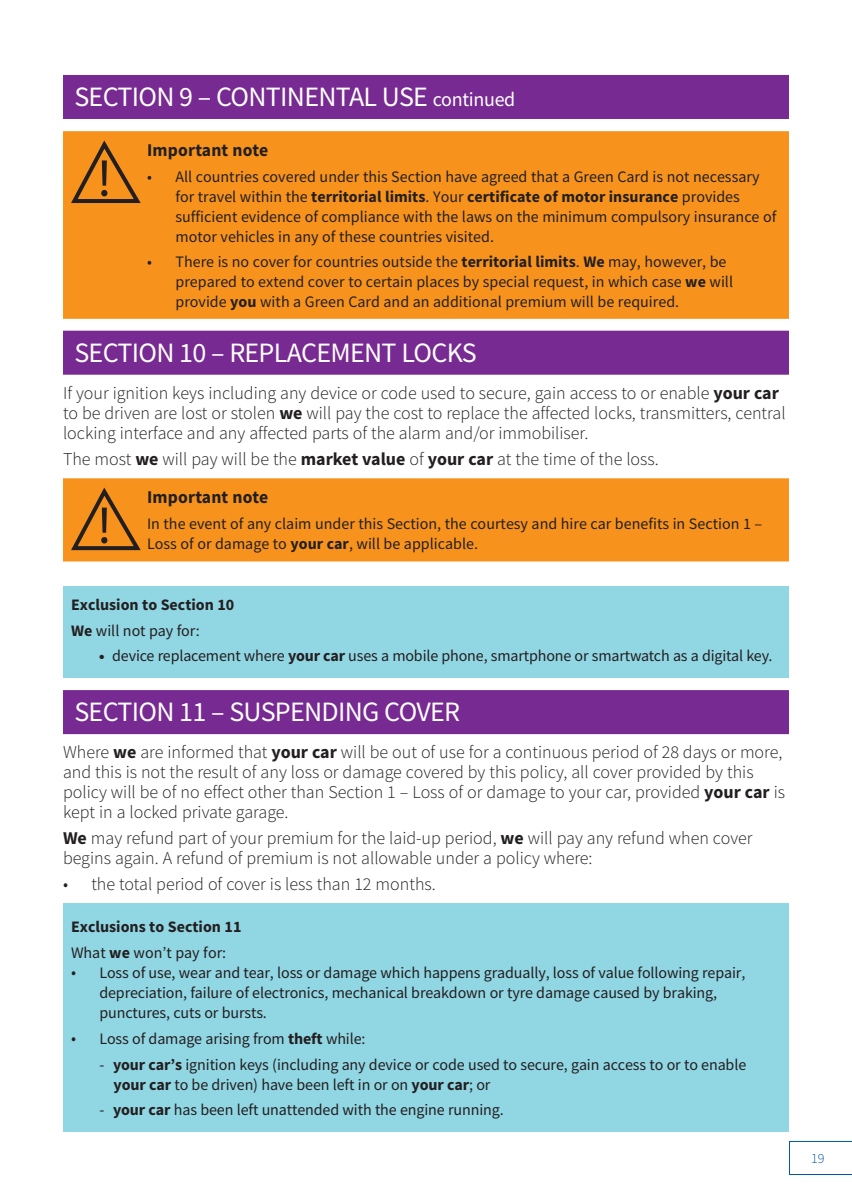
<style>
.page{position:relative;width:852px;height:1204px;background:#fff}
.page>*{position:absolute;margin:0;border:0;box-sizing:border-box;transform-origin:0 0}
.t1{font:28px "Source Sans Pro";letter-spacing:-.025em;color:#fff}
.t2{font:300 18px/20px "Source Sans Pro";color:#231f20}
.t3{font:700 18px "Source Sans Pro";letter-spacing:.01em;color:#231f20}
.t4{font:16px/20px "Source Sans Pro";color:#231f20}
.t5{font:700 16px/25.6px "Source Sans Pro";color:#231f20}
.t6{font:300 14px "Source Sans Pro";color:#0158a6}
.s1{font-size:20px}
.s2{font-weight:700}
.s3{font-weight:400}
.s4{font-weight:300;font-size:18px}
</style>
<div class="page">
<svg style="left:789px;top:1141px;width:63px;height:33px"></svg>
<div style="left:63px;top:75px;width:726px;height:44px;background:#772a91"></div>
<div style="left:63px;top:330px;width:726px;height:44px;background:#772a91"></div>
<div style="left:63px;top:690px;width:726px;height:44px;background:#772a91"></div>
<div style="left:63px;top:131px;width:726px;height:188px;background:#f7931d"></div>
<svg style="left:68px;top:139px;width:76px;height:66px;background:#d07d1d"></svg>
<div style="left:63px;top:478px;width:726px;height:83px;background:#f7931d"></div>
<svg style="left:68px;top:486px;width:76px;height:66px;background:#d07d1d"></svg>
<div style="left:63px;top:586px;width:726px;height:92px;background:#91d6e3"></div>
<div style="left:63px;top:903px;width:726px;height:229px;background:#91d6e3"></div>
<h1 class="t1" style="left:74px;top:79px;width:442px">SECTION 9 – CONTINENTAL USE <span class="s1">continued</span></h1>
<p class="t3" style="left:147px;top:138px;width:123px">Important note</p>
<p class="t4" style="left:175px;top:166px;width:602px;text-indent:-28px">• All countries covered under this Section have agreed that a Green Card is not necessary for travel within the <span class="s2">territorial limits</span>. Your <span class="s2">certificate of motor insurance</span> provides sufficient evidence of compliance with the laws on the minimum compulsory insurance of motor vehicles in any of these countries visited.</p>
<p class="t4" style="left:175px;top:252px;width:559px;text-indent:-28px">• There is no cover for countries outside the <span class="s2">territorial limits</span>. <span class="s2">We</span> may, however, be prepared to extend cover to certain places by special request, in which case <span class="s2">we</span> will provide <span class="s2">you</span> with a Green Card and an additional premium will be required.</p>
<h1 class="t1" style="left:74px;top:335px;width:404px">SECTION 10 – REPLACEMENT LOCKS</h1>
<p class="t2" style="left:63px;top:383px;width:724px">If your ignition keys including any device or code used to secure, gain access to or enable <span class="s2">your car </span>to be driven are lost or stolen <span class="s2">we</span> will pay the cost to replace the affected locks, transmitters, central locking interface and any affected parts of the alarm and/or immobiliser.</p>
<p class="t2" style="left:147px;top:439px;width:513px;line-height:38.6px;text-indent:-84px">The most <span class="s2">we</span> will pay will be the <span class="s2">market value</span> of <span class="s2">your car</span> at the time of the loss.<br><span class="s2">Important note</span></p>
<p class="t4" style="left:147px;top:513px;width:616px">In the event of any claim under this Section, the courtesy and hire car benefits in Section 1 –<br>Loss of or damage to <span class="s2">your car</span>, will be applicable.</p>
<p class="t5" style="left:71px;top:591px;width:165px">Exclusion to Section 10<br>We <span class="s3">will not pay for:</span></p>
<p class="t4" style="left:99px;top:645px;width:674px">● device replacement where <span class="s2">your car</span> uses a mobile phone, smartphone or smartwatch as a digital key.</p>
<h1 class="t1" style="left:74px;top:694px;width:387px">SECTION 11 – SUSPENDING COVER</h1>
<p class="t2" style="left:63px;top:742px;width:723px">Where <span class="s2">we</span> are informed that <span class="s2">your car</span> will be out of use for a continuous period of 28 days or more, and this is not the result of any loss or damage covered by this policy, all cover provided by this policy will be of no effect other than Section 1 – Loss of or damage to your car, provided <span class="s2">your car</span> is kept in a locked private garage.</p>
<p class="t2" style="left:63px;top:828px;width:691px"><span class="s2">We</span> may refund part of your premium for the laid-up period, <span class="s2">we</span> will pay any refund when cover begins again. A refund of premium is not allowable under a policy where:</p>
<p class="t2" style="left:63px;top:873px;width:374px">• the total period of cover is less than 12 months.</p>
<p class="t5" style="left:71px;top:913px;width:172px">Exclusions to Section 11<br><span class="s3">What</span> we <span class="s3">won’t pay for:</span></p>
<p class="t4" style="left:99px;top:962px;width:647px;text-indent:-28px"><span class="s4">•</span> Loss of use, wear and tear, loss or damage which happens gradually, loss of value following repair, depreciation, failure of electronics, mechanical breakdown or tyre damage caused by braking, punctures, cuts or bursts.</p>
<p class="t4" style="left:71px;top:1028px;width:296px"><span class="s4">•</span> Loss of damage arising from <span class="s2">theft</span> while:</p>
<p class="t4" style="left:113px;top:1053px;width:634px;text-indent:-14px">- <span class="s2">your car’s</span> ignition keys (including any device or code used to secure, gain access to or to enable <span class="s2">your car</span> to be driven) have been left in or on <span class="s2">your car</span>; or</p>
<p class="t4" style="left:99px;top:1099px;width:406px">- <span class="s2">your car</span> has been left unattended with the engine running.</p>
<p class="t6" style="left:811px;top:1149px;width:15px">19</p>
</div>
